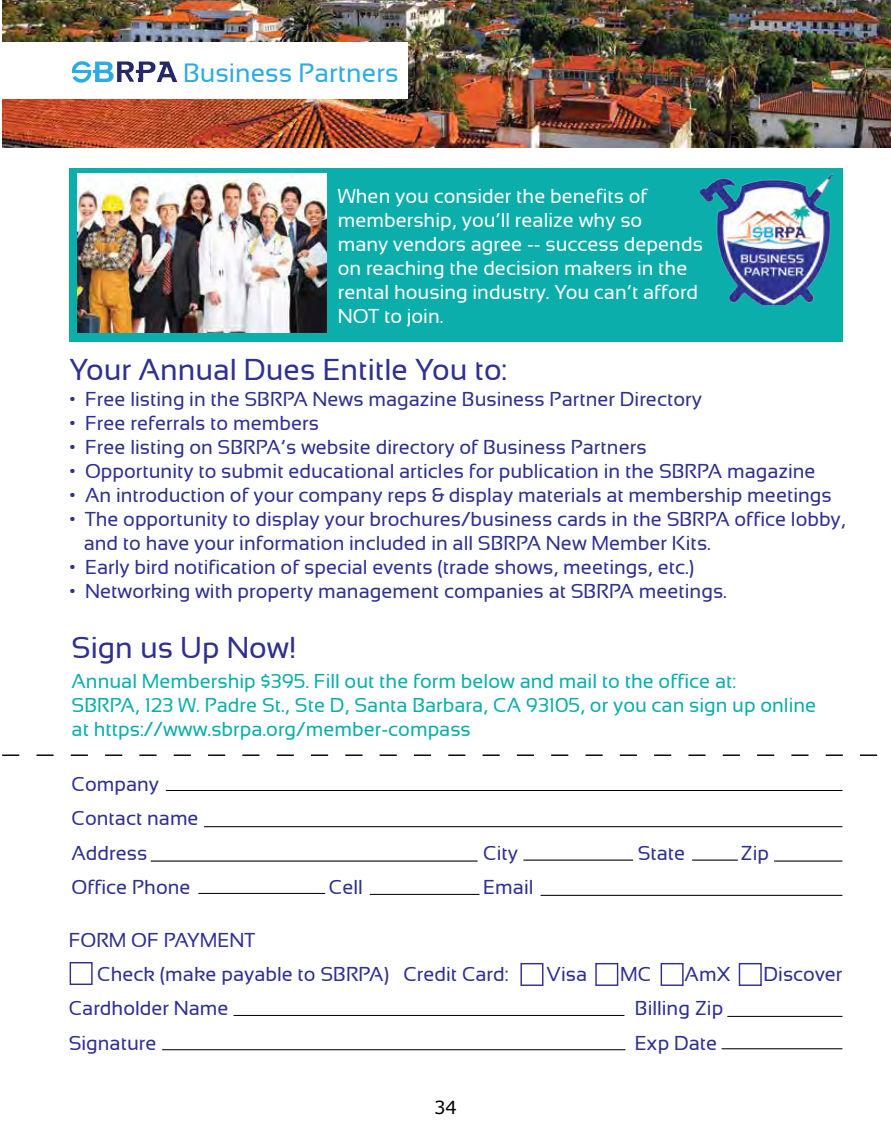
<style>
.page{position:relative;width:891px;height:1134px;background:#fff}
.page>*{position:absolute;margin:0;border:0;box-sizing:border-box;transform-origin:0 0}
.t1{font:30px "Sansation";color:#2e3092}
.t2{font:26.4px "Sansation";color:#2cace2}
.t3{font:19.95px/34.3px "Sansation";color:#2e3092}
.t4{font:19.95px/24px "Sansation";color:#fff}
.t5{font:19.95px/24px "Sansation";color:#0baeab}
.t6{font:18px "Verdana";color:#000}
</style>
<div class="page">
<div style="left:69px;top:168px;width:773px;height:174px;background:#0baeab"></div>
<img style="left:2px;top:0;width:889px;height:147px">
<div style="left:2px;top:42px;width:405px;height:57px;background:#fff"></div>
<svg style="left:72px;top:61px;width:105px;height:22px"></svg>
<img style="left:701px;top:174px;width:131px;height:131px">
<img style="left:77px;top:173px;width:250px;height:159px">
<svg style="left:2px;top:755px;width:876px;height:1px"></svg>
<hr style="left:166px;top:790px;width:676px;height:1px;background:#000">
<hr style="left:204px;top:826px;width:638px;height:1px;background:#000">
<hr style="left:151px;top:861px;width:327px;height:1px;background:#000">
<hr style="left:523px;top:860px;width:110px;height:1px;background:#000">
<hr style="left:692px;top:860px;width:46px;height:1px;background:#000">
<hr style="left:774px;top:861px;width:68px;height:1px;background:#000">
<hr style="left:198px;top:893px;width:127px;height:1px;background:#000">
<hr style="left:370px;top:894px;width:110px;height:1px;background:#000">
<hr style="left:541px;top:895px;width:301px;height:1px;background:#000">
<hr style="left:234px;top:1015px;width:390px;height:1px;background:#000">
<hr style="left:727px;top:1016px;width:115px;height:1px;background:#000">
<hr style="left:162px;top:1049px;width:463px;height:1px;background:#000">
<hr style="left:722px;top:1048px;width:120px;height:1px;background:#000">
<div style="left:70px;top:962px;width:23px;height:23px;border:1px solid #2e3092"></div>
<div style="left:520px;top:963px;width:23px;height:23px;border:1px solid #2e3092"></div>
<div style="left:595px;top:963px;width:23px;height:23px;border:1px solid #2e3092"></div>
<div style="left:661px;top:963px;width:23px;height:23px;border:1px solid #2e3092"></div>
<div style="left:739px;top:963px;width:23px;height:23px;border:1px solid #2e3092"></div>
<h2 class="t2" style="left:183px;top:58px;width:217px">Business Partners</h2>
<p class="t4" style="left:338px;top:184px;width:367px">When you consider the benefits of membership, you’ll realize why so<br>many vendors agree -- success depends on reaching the decision makers in the rental housing industry. You can’t afford<br>NOT to join.</p>
<h1 class="t1" style="left:69px;top:353px;width:439px">Your Annual Dues Entitle You to:</h1>
<p class="t3" style="left:69px;top:382px;width:634px">• Free listing in the SBRPA News magazine Business Partner Directory</p>
<p class="t3" style="left:69px;top:406px;width:251px">• Free referrals to members</p>
<p class="t3" style="left:69px;top:430px;width:579px">• Free listing on SBRPA’s website directory of Business Partners</p>
<p class="t3" style="left:69px;top:454px;width:748px">• Opportunity to submit educational articles for publication in the SBRPA magazine</p>
<p class="t3" style="left:69px;top:478px;width:764px">• An introduction of your company reps &amp; display materials at membership meetings</p>
<p class="t3" style="left:84px;top:507px;width:764px;line-height:24px;text-indent:-14px">• The opportunity to display your brochures/business cards in the SBRPA office lobby, and to have your information included in all SBRPA New Member Kits.</p>
<p class="t3" style="left:69px;top:550px;width:626px">• Early bird notification of special events (trade shows, meetings, etc.)</p>
<p class="t3" style="left:69px;top:574px;width:659px">• Networking with property management companies at SBRPA meetings.</p>
<h1 class="t1" style="left:72px;top:631px;width:226px">Sign us Up Now!</h1>
<p class="t5" style="left:72px;top:669px;width:746px">Annual Membership $395. Fill out the form below and mail to the office at:<br>SBRPA, 123 W. Padre St., Ste D, Santa Barbara, CA 93105, or you can sign up online at https://www.sbrpa.org/member-compass</p>
<p class="t3" style="left:72px;top:767px;width:129px">Company<br>Contact name<br>Address</p>
<p class="t3" style="left:483px;top:836px;width:36px">City</p>
<p class="t3" style="left:638px;top:836px;width:49px">State</p>
<p class="t3" style="left:741px;top:836px;width:30px">Zip</p>
<p class="t3" style="left:72px;top:870px;width:121px">Office Phone</p>
<p class="t3" style="left:329px;top:870px;width:36px">Cell</p>
<p class="t3" style="left:483px;top:870px;width:52px">Email</p>
<p class="t3" style="left:97px;top:923px;width:413px;text-indent:-28px">FORM OF PAYMENT<br>Check (make payable to SBRPA) Credit Card:</p>
<p class="t3" style="left:547px;top:957px;width:42px">Visa</p>
<p class="t3" style="left:620px;top:957px;width:33px">MC</p>
<p class="t3" style="left:685px;top:957px;width:47px">AmX</p>
<p class="t3" style="left:764px;top:957px;width:80px">Discover</p>
<p class="t3" style="left:69px;top:991px;width:161px">Cardholder Name</p>
<p class="t3" style="left:635px;top:991px;width:90px">Billing Zip</p>
<p class="t3" style="left:69px;top:1026px;width:89px">Signature</p>
<p class="t3" style="left:635px;top:1026px;width:84px">Exp Date</p>
<p class="t6" style="left:434px;top:1096px;width:24px">34</p>
</div>
